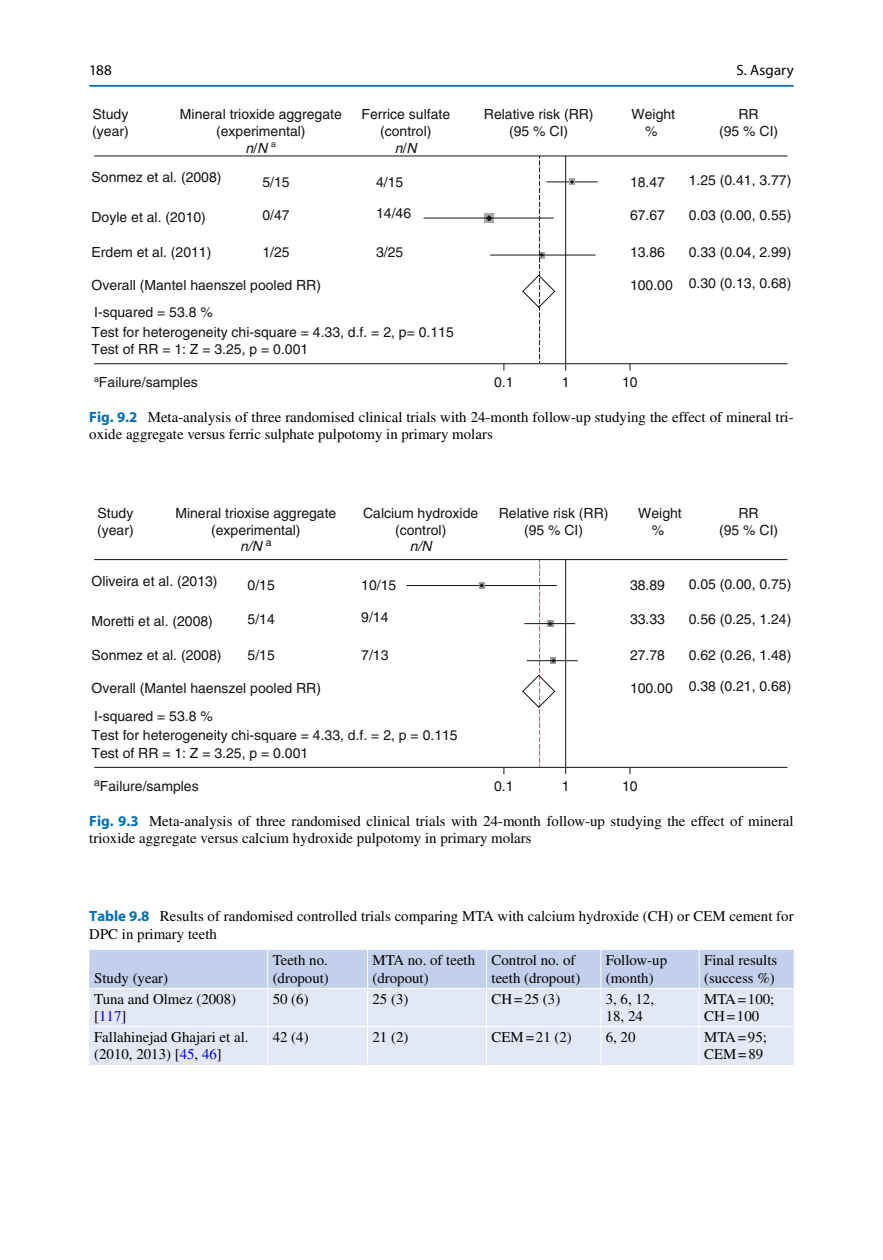
<style>
.page{position:relative;width:883px;height:1260px;background:#fff}
.page>*{position:absolute;margin:0;border:0;box-sizing:border-box;transform-origin:0 0}
.t1{font:14.88px/17.5px "Times";color:#000}
.t2{font:14.88px "Myriad";letter-spacing:.01em;color:#000}
.t3{font:14px/16.8px "Helvetica";color:#131413;text-align:center}
.t4{font:italic 14px "Helvetica";color:#131413}
.s1{font-style:italic}
.s2{font-family:"Myriad";font-weight:700;color:#006db6}
.s3{color:#0000fa}
</style>
<div class="page">
<div style="left:484px;top:213px;width:10px;height:10px;background:#a6a7a7"></div>
<hr style="left:94px;top:156px;width:693px;height:1px;background:#131413">
<hr style="left:94px;top:363px;width:693px;height:1px;background:#131413">
<hr style="left:565px;top:156px;width:1px;height:208px;background:#131413">
<hr style="left:424px;top:218px;width:130px;height:1px;background:#131413">
<hr style="left:490px;top:255px;width:106px;height:1px;background:#131413">
<hr style="left:546px;top:181px;width:52px;height:1px;background:#131413">
<svg style="left:522px;top:156px;width:34px;height:208px"></svg>
<svg style="left:486px;top:215px;width:6px;height:6px"></svg>
<svg style="left:569px;top:179px;width:6px;height:6px"></svg>
<hr style="left:94px;top:559px;width:693px;height:1px;background:#131413">
<hr style="left:94px;top:767px;width:693px;height:1px;background:#131413">
<hr style="left:565px;top:560px;width:1px;height:207px;background:#131413">
<hr style="left:524px;top:623px;width:51px;height:1px;background:#131413">
<hr style="left:527px;top:660px;width:51px;height:1px;background:#131413">
<hr style="left:406px;top:585px;width:151px;height:1px;background:#131413">
<svg style="left:522px;top:560px;width:34px;height:207px"></svg>
<svg style="left:479px;top:582px;width:6px;height:7px"></svg>
<svg style="left:480px;top:584px;width:4px;height:4px"></svg>
<div style="left:89px;top:950px;width:705px;height:38px;background:#c3cfeb"></div>
<div style="left:89px;top:989px;width:705px;height:76px;background:#e2e8f6"></div>
<hr style="left:267px;top:950px;width:1px;height:38px;background:#fff">
<hr style="left:367px;top:950px;width:1px;height:38px;background:#fff">
<hr style="left:486px;top:950px;width:1px;height:38px;background:#fff">
<hr style="left:600px;top:950px;width:1px;height:38px;background:#fff">
<hr style="left:699px;top:950px;width:1px;height:38px;background:#fff">
<hr style="left:267px;top:989px;width:1px;height:37px;background:#fff">
<hr style="left:367px;top:989px;width:1px;height:37px;background:#fff">
<hr style="left:486px;top:989px;width:1px;height:37px;background:#fff">
<hr style="left:600px;top:989px;width:1px;height:37px;background:#fff">
<hr style="left:699px;top:989px;width:1px;height:37px;background:#fff">
<hr style="left:601px;top:1026px;width:98px;height:1px;background:#fff">
<hr style="left:487px;top:1026px;width:114px;height:1px;background:#fff">
<hr style="left:600px;top:1027px;width:1px;height:38px;background:#fff">
<hr style="left:368px;top:1026px;width:119px;height:1px;background:#fff">
<hr style="left:486px;top:1027px;width:1px;height:38px;background:#fff">
<hr style="left:268px;top:1026px;width:100px;height:1px;background:#fff">
<hr style="left:367px;top:1027px;width:1px;height:38px;background:#fff">
<hr style="left:699px;top:1026px;width:95px;height:1px;background:#fff">
<hr style="left:699px;top:1027px;width:1px;height:38px;background:#fff">
<hr style="left:89px;top:1026px;width:179px;height:1px;background:#fff">
<hr style="left:267px;top:1027px;width:1px;height:38px;background:#fff">
<hr style="left:89px;top:85px;width:705px;height:2px;background:#006db6">
<p class="t2" style="left:737px;top:64px;width:59px">S. Asgary</p>
<p class="t2" style="left:89px;top:64px;width:24px">188</p>
<p class="t3" style="left:92px;top:107px;width:38px;text-align:left">Study (year)</p>
<p class="t3" style="left:92px;top:170px;width:131px">Sonmez et al. (2008)</p>
<p class="t3" style="left:262px;top:175px;width:29px">5/15</p>
<p class="t3" style="left:376px;top:175px;width:29px">4/15</p>
<p class="t3" style="left:376px;top:206px;width:37px">14/46</p>
<p class="t3" style="left:180px;top:107px;width:163px">Mineral trioxide aggregate (experimental)<br><span class="s1">n</span>/<span class="s1">N</span> <sup>a</sup></p>
<p class="t3" style="left:362px;top:107px;width:90px">Ferrice sulfate (control)<br><span class="s1">n</span>/<span class="s1">N</span></p>
<p class="t3" style="left:484px;top:107px;width:111px">Relative risk (RR) (95 % CI)</p>
<p class="t3" style="left:719px;top:107px;width:61px">RR<br>(95 % CI)</p>
<p class="t3" style="left:632px;top:107px;width:45px">Weight %</p>
<p class="t3" style="left:630px;top:175px;width:37px">18.47</p>
<p class="t3" style="left:689px;top:173px;width:104px">1.25 (0.41, 3.77)</p>
<p class="t3" style="left:689px;top:208px;width:104px">0.03 (0.00, 0.55)</p>
<p class="t3" style="left:689px;top:245px;width:104px">0.33 (0.04, 2.99)</p>
<p class="t3" style="left:689px;top:276px;width:104px">0.30 (0.13, 0.68)</p>
<p class="t3" style="left:262px;top:208px;width:29px">0/47</p>
<p class="t3" style="left:262px;top:245px;width:29px">1/25</p>
<p class="t3" style="left:630px;top:208px;width:37px">67.67</p>
<p class="t3" style="left:630px;top:245px;width:37px">13.86</p>
<p class="t3" style="left:630px;top:278px;width:44px">100.00</p>
<p class="t3" style="left:92px;top:210px;width:116px">Doyle et al. (2010)</p>
<p class="t3" style="left:92px;top:245px;width:121px">Erdem et al. (2011)</p>
<p class="t3" style="left:92px;top:273px;width:231px;line-height:27.1px;text-align:left">Overall (Mantel haenszel pooled RR)<br>I-squared = 53.8 %</p>
<p class="t3" style="left:92px;top:325px;width:364px;text-align:left">Test for heterogeneity chi-square = 4.33, d.f. = 2, p= 0.115<br>Test of RR = 1: Z = 3.25, p = 0.001</p>
<p class="t3" style="left:94px;top:375px;width:105px"><sup>a</sup>Failure/samples</p>
<p class="t3" style="left:494px;top:375px;width:21px">0.1</p>
<p class="t3" style="left:562px;top:375px;width:9px">1</p>
<p class="t3" style="left:622px;top:375px;width:17px">10</p>
<p class="t3" style="left:376px;top:245px;width:29px">3/25</p>
<p class="t1" style="left:89px;top:410px;width:706px"><span class="s2">Fig. 9.2</span> Meta-analysis of three randomised clinical trials with 24-month follow-up studying the effect of mineral tri&shy;oxide aggregate versus ferric sulphate pulpotomy in primary molars</p>
<p class="t3" style="left:97px;top:506px;width:38px;text-align:left">Study (year)</p>
<p class="t3" style="left:92px;top:574px;width:128px">Oliveira et al. (2013)</p>
<p class="t3" style="left:248px;top:578px;width:29px">0/15</p>
<p class="t3" style="left:361px;top:578px;width:37px">10/15</p>
<p class="t3" style="left:361px;top:610px;width:29px">9/14</p>
<p class="t3" style="left:175px;top:506px;width:163px">Mineral trioxise aggregate (experimental)<br><span class="s1">n/N</span> <sup>a</sup></p>
<p class="t3" style="left:363px;top:506px;width:117px">Calcium hydroxide (control)</p>
<p class="t3" style="left:499px;top:506px;width:111px">Relative risk (RR) (95 % CI)</p>
<p class="t3" style="left:719px;top:506px;width:61px">RR<br>(95 % CI)</p>
<p class="t3" style="left:638px;top:506px;width:45px">Weight %</p>
<p class="t4" style="left:410px;top:541px;width:23px">n/N</p>
<p class="t3" style="left:630px;top:578px;width:37px">38.89</p>
<p class="t3" style="left:689px;top:577px;width:104px">0.05 (0.00, 0.75)</p>
<p class="t3" style="left:689px;top:612px;width:104px">0.56 (0.25, 1.24)</p>
<p class="t3" style="left:689px;top:648px;width:104px">0.62 (0.26, 1.48)</p>
<p class="t3" style="left:689px;top:679px;width:104px">0.38 (0.21, 0.68)</p>
<p class="t3" style="left:248px;top:612px;width:29px">5/14</p>
<p class="t3" style="left:248px;top:648px;width:29px">5/15</p>
<p class="t3" style="left:630px;top:612px;width:37px">33.33</p>
<p class="t3" style="left:630px;top:648px;width:37px">27.78</p>
<p class="t3" style="left:630px;top:682px;width:44px">100.00</p>
<p class="t3" style="left:92px;top:614px;width:123px">Moretti et al. (2008)</p>
<p class="t3" style="left:92px;top:648px;width:131px">Sonmez et al. (2008)</p>
<p class="t3" style="left:92px;top:676px;width:231px;line-height:27.1px;text-align:left">Overall (Mantel haenszel pooled RR)<br>I-squared = 53.8 %</p>
<p class="t3" style="left:92px;top:728px;width:368px;text-align:left">Test for heterogeneity chi-square = 4.33, d.f. = 2, p = 0.115<br>Test of RR = 1: Z = 3.25, p = 0.001</p>
<p class="t3" style="left:94px;top:779px;width:106px"><sup>a</sup>Failure/samples</p>
<p class="t3" style="left:494px;top:779px;width:21px">0.1</p>
<p class="t3" style="left:562px;top:779px;width:9px">1</p>
<p class="t3" style="left:622px;top:779px;width:17px">10</p>
<p class="t3" style="left:361px;top:648px;width:29px">7/13</p>
<p class="t1" style="left:89px;top:813px;width:706px"><span class="s2">Fig. 9.3</span> Meta-analysis of three randomised clinical trials with 24-month follow-up studying the effect of mineral trioxide aggregate versus calcium hydroxide pulpotomy in primary molars</p>
<p class="t1" style="left:89px;top:909px;width:706px"><span class="s2">Table 9.8</span> Results of randomised controlled trials comparing MTA with calcium hydroxide (CH) or CEM cement for<br>DPC in primary teeth</p>
<p class="t1" style="left:94px;top:970px;width:75px">Study (year)</p>
<p class="t1" style="left:273px;top:953px;width:58px">Teeth no. (dropout)</p>
<p class="t1" style="left:372px;top:953px;width:104px">MTA no. of teeth (dropout)</p>
<p class="t1" style="left:492px;top:953px;width:90px">Control no. of teeth (dropout)</p>
<p class="t1" style="left:606px;top:953px;width:63px">Follow-up (month)</p>
<p class="t1" style="left:704px;top:953px;width:75px">Final results (success %)</p>
<p class="t1" style="left:94px;top:991px;width:143px">Tuna and Olmez (2008) [ <span class="s3">117</span> ]</p>
<p class="t1" style="left:273px;top:991px;width:37px">50 (6)</p>
<p class="t1" style="left:372px;top:991px;width:37px">25 (3)</p>
<p class="t1" style="left:492px;top:991px;width:70px">CH = 25 (3)</p>
<p class="t1" style="left:606px;top:991px;width:50px">3, 6, 12,<br>18, 24</p>
<p class="t1" style="left:704px;top:991px;width:72px">MTA = 100;<br>CH = 100</p>
<p class="t1" style="left:94px;top:1029px;width:156px">Fallahinejad Ghajari et al. (2010, 2013) [ <span class="s3">45</span> , <span class="s3">46</span> ]</p>
<p class="t1" style="left:273px;top:1029px;width:37px">42 (4)</p>
<p class="t1" style="left:372px;top:1029px;width:37px">21 (2)</p>
<p class="t1" style="left:492px;top:1029px;width:82px">CEM = 21 (2)</p>
<p class="t1" style="left:606px;top:1029px;width:31px">6, 20</p>
<p class="t1" style="left:704px;top:1029px;width:64px">MTA = 95;<br>CEM = 89</p>
</div>
